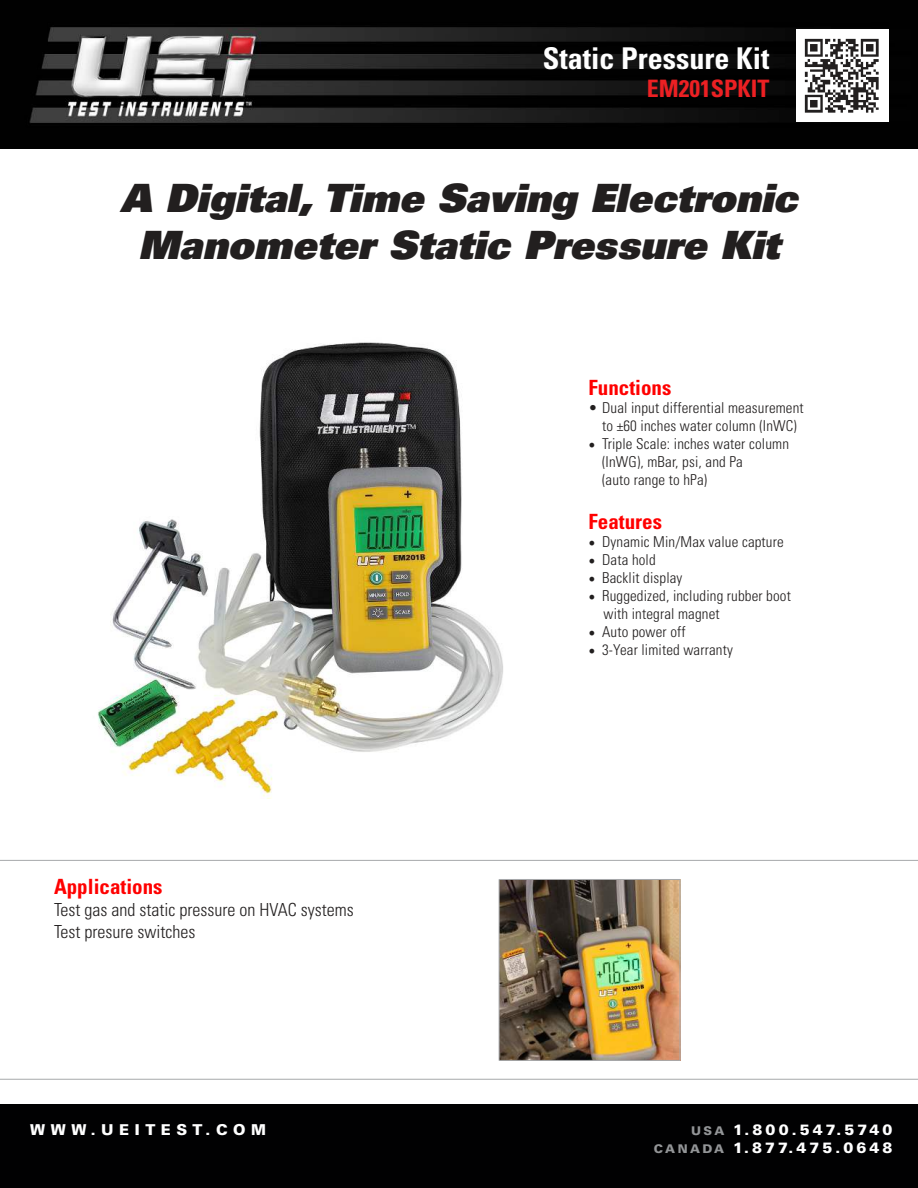
<style>
.page{position:relative;width:918px;height:1188px;background:#fff}
.page>*{position:absolute;margin:0;border:0;box-sizing:border-box;transform-origin:0 0}
.t1{font:39px/46.8px "Univers LT Std X Black Obl";color:#221f1f;text-align:center}
.t2{font:700 condensed 30px "Univers LT Std";color:#fff}
.t3{font:700 condensed 24px "Univers LT Std";color:#ed2023}
.t4{font:700 condensed 21px "Univers LT Std";color:#f00}
.t5{font:300 condensed 18px/21.6px "Univers LT Std";color:#221f1f}
.t6{font:300 condensed 15px/18px "Univers LT Std";letter-spacing:.01em;color:#221f1f}
.t7{font:900 15px/18px "Univers LT Std";letter-spacing:.2em;color:#fff;text-align:right}
.t8{font:900 15px "Univers LT Std";letter-spacing:.37em;color:#fff}
.s1{font-family:"Minion Pro";font-weight:400;font-stretch:normal;font-size:18px}
.s2{font-size:12px;color:#939597}
</style>
<div class="page">
<div style="left:0;top:1104px;width:918px;height:84px;background:#010102"></div>
<img style="left:0;top:0;width:918px;height:148px">
<img style="left:796px;top:29px;width:93px;height:93px">
<img style="left:98px;top:342px;width:405px;height:457px">
<img style="left:501px;top:881px;width:177px;height:178px">
<div style="left:499px;top:879px;width:181px;height:182px;border:1px solid #a7a9ab"></div>
<hr style="left:0;top:860px;width:918px;height:1px;background:#a7a9ab">
<hr style="left:0;top:1079px;width:918px;height:1px;background:#a7a9ab">
<h2 class="t2" style="left:543px;top:46px;width:228px">Static Pressure Kit</h2>
<h3 class="t3" style="left:647px;top:80px;width:124px">EM201SPKIT</h3>
<h1 class="t1" style="left:120px;top:178px;width:679px">A Digital, Time Saving Electronic<br>Manometer Static Pressure Kit</h1>
<h3 class="t4" style="left:54px;top:879px;width:110px">Applications</h3>
<p class="t5" style="left:54px;top:900px;width:301px">Test gas and static pressure on HVAC systems<br>Test presure switches</p>
<h3 class="t4" style="left:589px;top:380px;width:84px">Functions</h3>
<p class="t6" style="left:589px;top:400px;width:217px;text-align:center">• Dual input differential measurement to ±60 inches water column (InWC)</p>
<p class="t6" style="left:602px;top:436px;width:188px;text-indent:-14px"><span class="s1">•</span> Triple Scale: inches water column (InWG), mBar, psi, and Pa<br>(auto range to hPa)</p>
<h3 class="t4" style="left:589px;top:513px;width:75px">Features</h3>
<p class="t6" style="left:589px;top:533px;width:197px"><span class="s1">•</span> Dynamic Min/Max value capture</p>
<p class="t6" style="left:589px;top:551px;width:69px"><span class="s1">•</span> Data hold</p>
<p class="t6" style="left:589px;top:569px;width:95px"><span class="s1">•</span> Backlit display</p>
<p class="t6" style="left:604px;top:587px;width:189px;text-indent:-15px"><span class="s1">•</span> Ruggedized, including rubber boot with integral magnet</p>
<p class="t6" style="left:589px;top:623px;width:99px"><span class="s1">•</span> Auto power off</p>
<p class="t6" style="left:589px;top:641px;width:146px"><span class="s1">•</span> 3-Year limited warranty</p>
<p class="t8" style="left:30px;top:1121px;width:237px">WWW.UEITEST.COM</p>
<p class="t7" style="left:654px;top:1121px;width:240px"><span class="s2">USA</span> 1.800.547.5740<br><span class="s2">CANADA</span> 1.877.475.0648</p>
</div>
